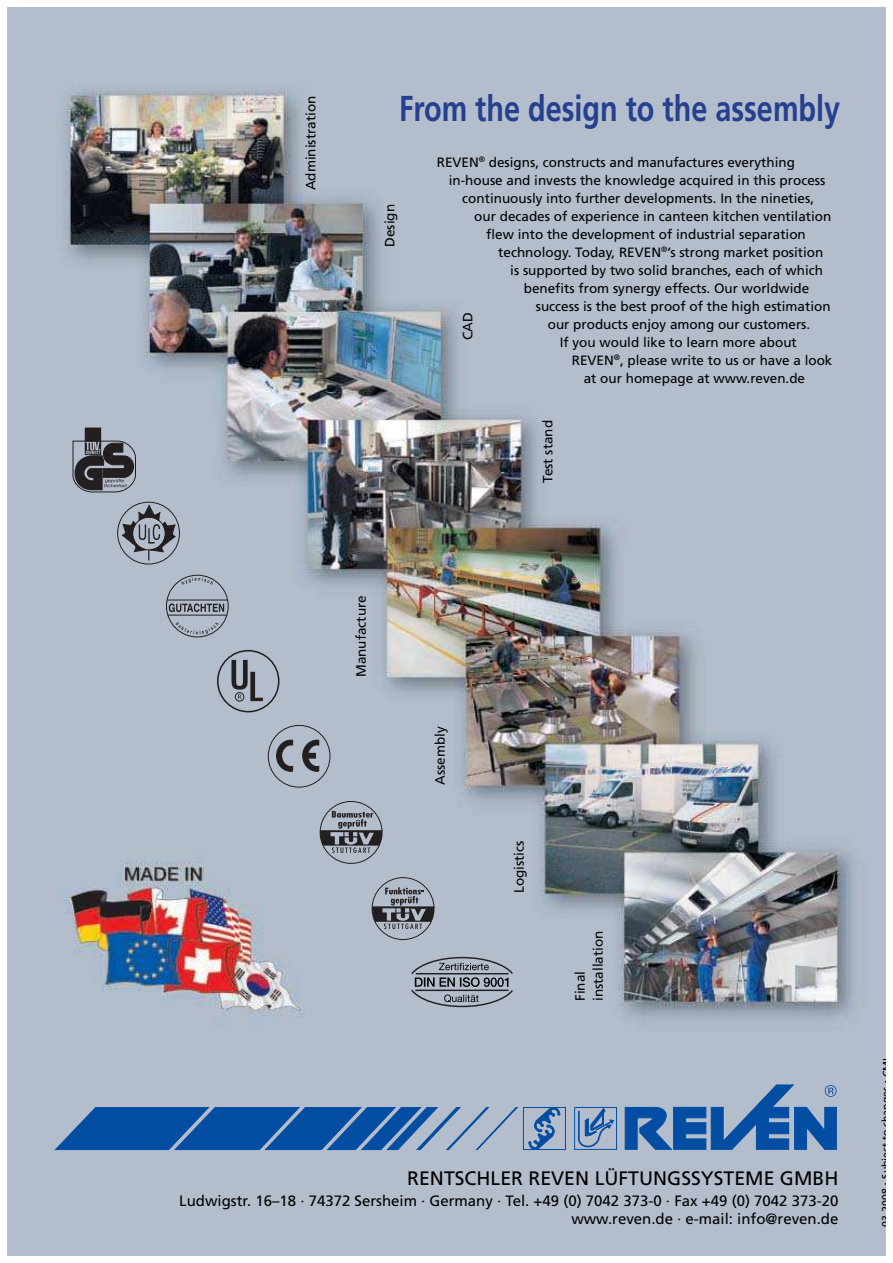
<style>
.page{position:relative;width:893px;height:1263px;background:#fff}
.page>*{position:absolute;margin:0;border:0;box-sizing:border-box;transform-origin:0 0}
.t1{font:700 36px "Frutiger";color:#25408e;scale:.8 1}
.t2{font:19.5px "Frutiger";color:#000}
.t3{font:15px/18px "Frutiger";color:#000;text-align:right}
.t4{font:13.5px/18px "Frutiger";color:#000}
.t5{font:10.5px "Frutiger";color:#000}
.s1{font-size:15px}
</style>
<div class="page">
<img style="left:8px;top:8px;width:877px;height:1247px">
<svg style="left:410px;top:956px;width:104px;height:52px;background:#9197a3"></svg>
<div style="left:166px;top:575px;width:63px;height:62px;border:1px solid #231f20;border-radius:50%"></div>
<hr style="left:168px;top:615px;width:59px;height:1px;background:#231f20">
<hr style="left:167px;top:600px;width:61px;height:1px;background:#231f20">
<svg style="left:169px;top:603px;width:55px;height:9px"></svg>
<svg style="left:176px;top:622px;width:43px;height:12px"></svg>
<svg style="left:181px;top:577px;width:32px;height:8px"></svg>
<svg style="left:320px;top:811px;width:62px;height:42px;background:#7a7e88"></svg>
<svg style="left:372px;top:887px;width:62px;height:42px;background:#7b7f89"></svg>
<svg style="left:73px;top:427px;width:63px;height:65px;background:#696b73"></svg>
<div style="left:217px;top:650px;width:62px;height:62px;border:2px solid #231f20;border-radius:50%"></div>
<svg style="left:231px;top:660px;width:32px;height:41px"></svg>
<div style="left:235px;top:692px;width:9px;height:9px;border:1px solid #231f20;border-radius:50%"></div>
<svg style="left:122px;top:505px;width:54px;height:55px;background:#898e99"></svg>
<div style="left:117px;top:502px;width:63px;height:62px;border:1px solid #231f20;border-radius:50%"></div>
<div style="left:268px;top:725px;width:62px;height:62px;border:1px solid #231f20;border-radius:50%"></div>
<svg style="left:276px;top:740px;width:17px;height:32px"></svg>
<svg style="left:302px;top:740px;width:17px;height:32px"></svg>
<div style="left:305px;top:753px;width:10px;height:5px;background:#231f20"></div>
<div style="left:305px;top:753px;width:11px;height:5px;border:1px solid #231f20"></div>
<svg style="left:529px;top:1106px;width:31px;height:42px"></svg>
<div style="left:523px;top:1107px;width:43px;height:43px;border:1px solid #034ea2"></div>
<svg style="left:577px;top:1109px;width:37px;height:39px"></svg>
<div style="left:574px;top:1107px;width:43px;height:43px;border:1px solid #034ea2"></div>
<svg style="left:54px;top:1107px;width:464px;height:43px;background:#366eae"></svg>
<svg style="left:625px;top:1085px;width:212px;height:64px;background:#5a84b6"></svg>
<p class="t4" style="left:302px;top:190px;width:96px;rotate:-90deg">Administration</p>
<h1 class="t1" style="left:399px;top:94px;width:553px">From the design to the assembly</h1>
<p class="t4" style="left:381px;top:247px;width:44px;rotate:-90deg">Design</p>
<p class="t4" style="left:437px;top:154px;width:360px">REVEN<sup>®</sup> designs, constructs and manufactures everything</p>
<p class="t4" style="left:449px;top:172px;width:378px">in-house and invests the knowledge acquired in this process</p>
<p class="t4" style="left:462px;top:190px;width:353px">continuously into further developments. In the nineties,</p>
<p class="t4" style="left:474px;top:208px;width:359px">our decades of experience in canteen kitchen ventilation</p>
<p class="t4" style="left:486px;top:226px;width:321px">flew into the development of industrial separation</p>
<p class="t4" style="left:498px;top:244px;width:327px">technology. Today, REVEN<sup>®</sup>’s strong market position</p>
<p class="t4" style="left:510px;top:262px;width:314px">is supported by two solid branches, each of which</p>
<p class="t4" style="left:524px;top:280px;width:287px">benefits from synergy effects. Our worldwide</p>
<p class="t4" style="left:536px;top:298px;width:296px">success is the best proof of the high estimation</p>
<p class="t4" style="left:548px;top:316px;width:264px">our products enjoy among our customers.</p>
<p class="t4" style="left:560px;top:334px;width:239px">If you would like to learn more about</p>
<p class="t4" style="left:572px;top:352px;width:262px">REVEN<sup>®</sup>, please write to us or have a look</p>
<p class="t4" style="left:584px;top:370px;width:223px">at our homepage at www.reven.de</p>
<p class="t4" style="left:459px;top:340px;width:29px;rotate:-90deg">CAD</p>
<p class="t4" style="left:539px;top:483px;width:64px;rotate:-90deg">Test stand</p>
<p class="t4" style="left:353px;top:677px;width:83px;rotate:-90deg">Manufacture</p>
<p class="t4" style="left:432px;top:785px;width:60px;rotate:-90deg">Assembly</p>
<p class="t4" style="left:510px;top:893px;width:54px;rotate:-90deg">Logistics</p>
<p class="t4" style="left:571px;top:1001px;width:72px;rotate:-90deg">Final installation</p>
<h2 class="t2" style="left:407px;top:1168px;width:433px">RENTSCHLER REVEN LÜFTUNGSSYSTEME GMBH</h2>
<p class="t3" style="left:179px;top:1192px;width:661px">Ludwigstr. 16–18 · 74372 Sersheim · Germany · Tel. +49 (0) 7042 373-0 · Fax +49 (0) 7042 373-20 www.reven.de · e-mail: info@reven.de</p>
<p class="t5" style="left:881px;top:1226px;width:173px;rotate:-90deg">03.2008 <span class="s1">·</span> Subject to changes <span class="s1">·</span> CML</p>
</div>
